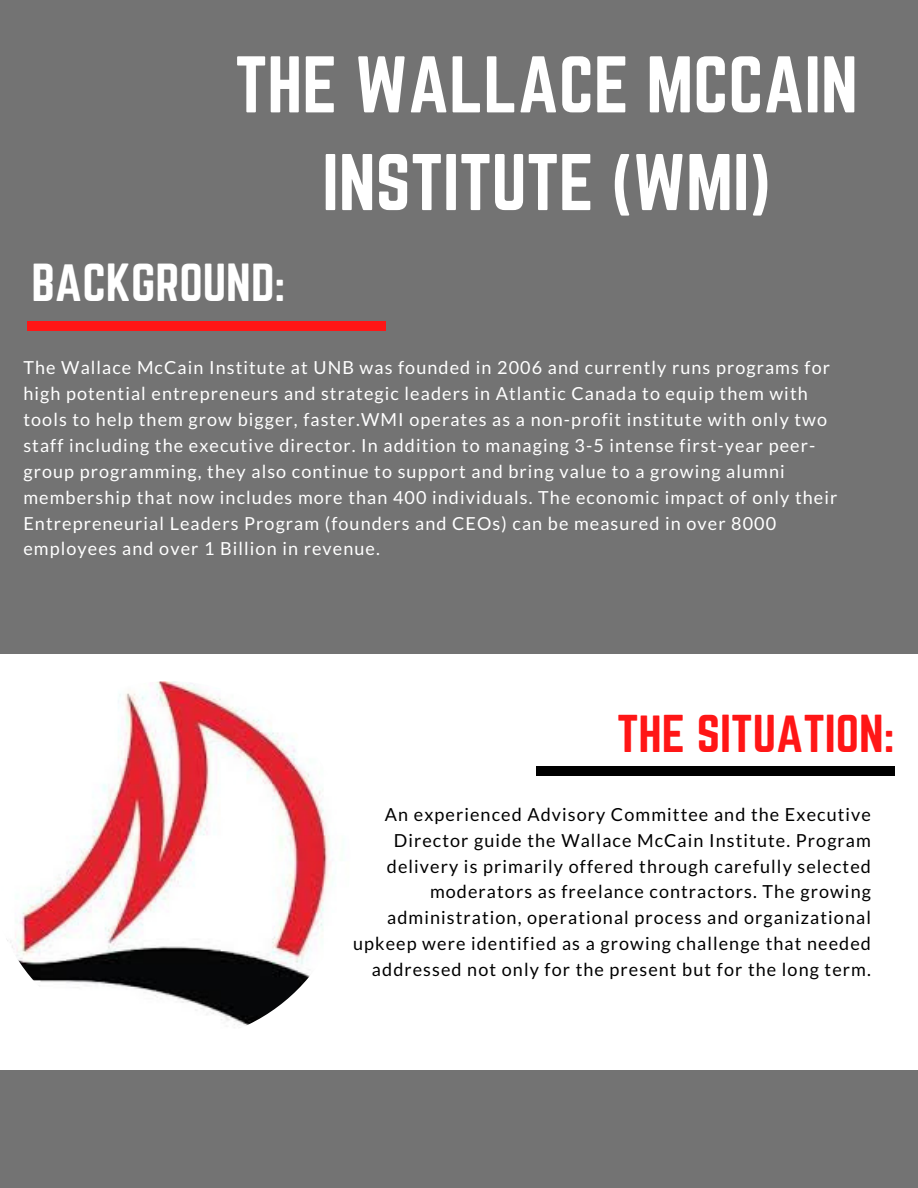
<style>
.page{position:relative;width:918px;height:1188px;background:#737373}
.page>*{position:absolute;margin:0;border:0;box-sizing:border-box;transform-origin:0 0}
.t1{font:70.2px/97.6px "Norwester";color:#fff;text-align:center}
.t2{font:46.95px "Norwester";color:#fff}
.t3{font:46.65px "Norwester";color:#ff1616}
.t4{font:18px/25.8px "Lato";letter-spacing:.06em;color:#fff}
.t5{font:18px/25.8px "Lato";letter-spacing:.06em;color:#000;text-align:right}
</style>
<div class="page">
<div style="left:0;top:654px;width:918px;height:415px;background:#fff"></div>
<div style="left:27px;top:321px;width:358px;height:9px;background:#ff1616"></div>
<div style="left:536px;top:766px;width:359px;height:9px;background:#000"></div>
<img style="left:7px;top:681px;width:326px;height:345px">
<h1 class="t1" style="left:235px;top:39px;width:624px">THE WALLACE MCCAIN<br>INSTITUTE (WMI)</h1>
<h2 class="t2" style="left:31px;top:260px;width:255px">BACKGROUND:</h2>
<p class="t4" style="left:23px;top:354px;width:816px">The Wallace McCain Institute at UNB was founded in 2006 and currently runs programs for high potential entrepreneurs and strategic leaders in Atlantic Canada to equip them with tools to help them grow bigger, faster.WMI operates as a non-profit institute with only two staff including the executive director. In addition to managing 3-5 intense first-year peer&shy;group programming, they also continue to support and bring value to a growing alumni membership that now includes more than 400 individuals. The economic impact of only their Entrepreneurial Leaders Program (founders and CEOs) can be measured in over 8000 employees and over 1 Billion in revenue.</p>
<h3 class="t3" style="left:617px;top:712px;width:279px">THE SITUATION:</h3>
<p class="t5" style="left:353px;top:801px;width:519px">An experienced Advisory Committee and the Executive Director guide the Wallace McCain Institute. Program delivery is primarily offered through carefully selected moderators as freelance contractors. The growing administration, operational process and organizational upkeep were identified as a growing challenge that needed addressed not only for the present but for the long term.</p>
</div>
